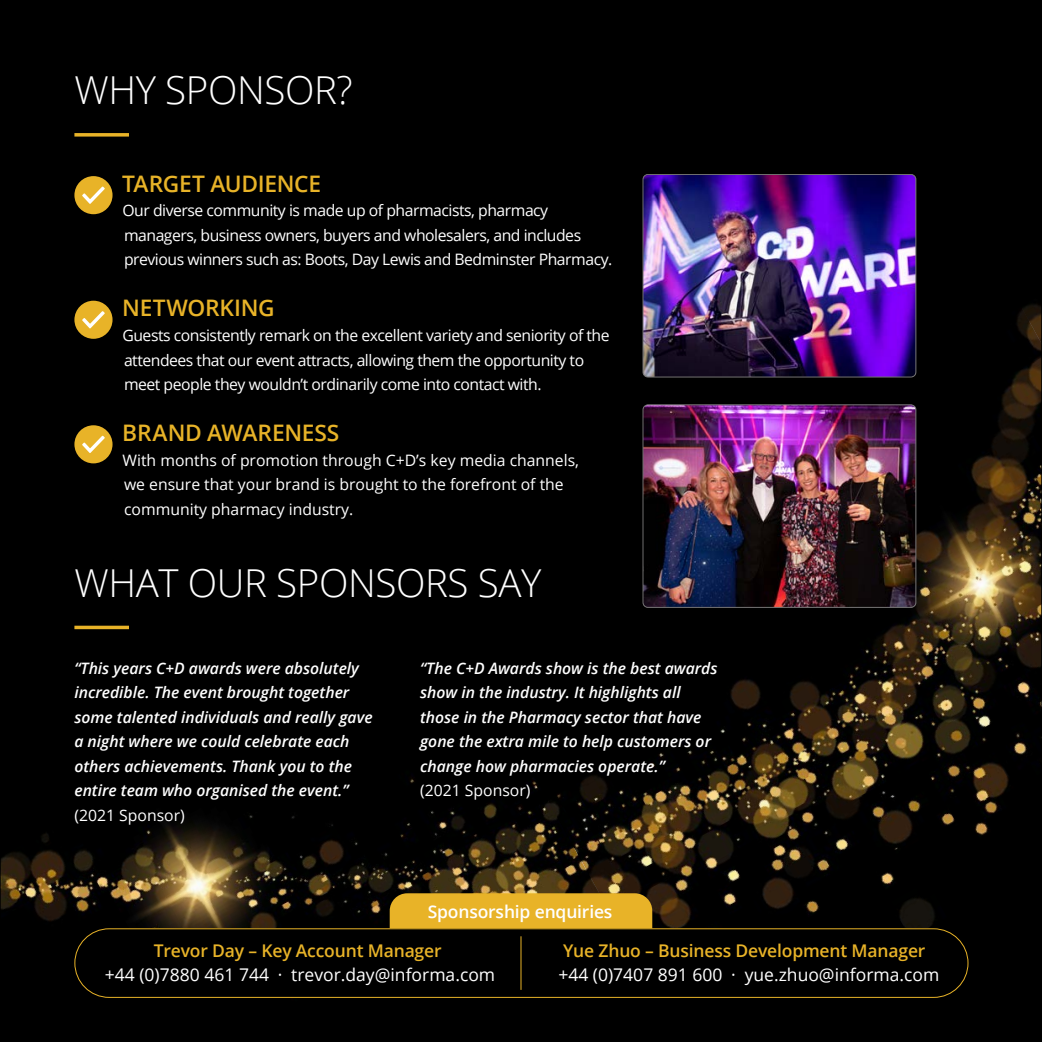
<style>
.page{position:relative;width:1042px;height:1042px;background:#fff}
.page>*{position:absolute;margin:0;border:0;box-sizing:border-box;transform-origin:0 0}
.t1{font:300 38.5px "Open Sans";letter-spacing:-.01em;color:#fff}
.t2{font:600 22.75px "Open Sans";letter-spacing:-.015em;color:#e8b328}
.t3{font:17.5px "Open Sans";color:#fff}
.t4{font:600 17.5px "Open Sans";letter-spacing:-.01em;color:#e8b328}
.t5{font:600 17.5px "Open Sans";letter-spacing:-.01em;color:#fff}
.t6{font:italic 600 15.75px/24.5px "Open Sans";color:#fff}
.t7{font:15.75px/24.5px "Open Sans";letter-spacing:-.03em;color:#fff}
.t8{font:15.75px/24.5px "Open Sans";color:#fff}
</style>
<div class="page">
<div style="left:2px;top:2px;width:113px;height:18px;background:#000"></div>
<div style="left:115px;top:2px;width:874px;height:247px;background:#000"></div>
<div style="left:2px;top:20px;width:416px;height:546px;background:#000"></div>
<div style="left:989px;top:2px;width:51px;height:247px;background:#000"></div>
<img style="left:418px;top:249px;width:622px;height:571px">
<img style="left:2px;top:566px;width:719px;height:474px">
<img style="left:2px;top:883px;width:147px;height:157px">
<img style="left:655px;top:820px;width:385px;height:220px">
<svg style="left:74px;top:133px;width:55px;height:4px"></svg>
<hr style="left:74px;top:626px;width:55px;height:3px;background:#e8b328">
<div style="left:74px;top:176px;width:39px;height:38px;background:#e8b328;border-radius:50%"></div>
<svg style="left:82px;top:186px;width:23px;height:18px"></svg>
<div style="left:74px;top:301px;width:39px;height:38px;background:#e8b328;border-radius:50%"></div>
<svg style="left:82px;top:311px;width:23px;height:17px"></svg>
<div style="left:74px;top:425px;width:39px;height:38px;background:#e8b328;border-radius:50%"></div>
<svg style="left:82px;top:436px;width:23px;height:17px"></svg>
<img style="left:643px;top:174px;width:273px;height:203px">
<div style="left:642px;top:174px;width:274px;height:203px;border:1px solid #706f6f;border-radius:5px"></div>
<img style="left:644px;top:405px;width:272px;height:202px">
<div style="left:642px;top:404px;width:274px;height:204px;border:1px solid #706f6f;border-radius:5px"></div>
<div style="left:74px;top:928px;width:447px;height:68px;background:#000"></div>
<div style="left:521px;top:928px;width:446px;height:68px;background:#000"></div>
<div style="left:74px;top:928px;width:894px;height:70px;border:1px solid #e8b328;border-radius:34px"></div>
<div style="left:390px;top:893px;width:262px;height:35px;background:#e8b328"></div>
<hr style="left:520px;top:936px;width:1px;height:54px;background:#e8b328">
<h1 class="t1" style="left:74px;top:64px;width:280px">WHY SPONSOR?</h1>
<h2 class="t2" style="left:122px;top:168px;width:200px">TARGET AUDIENCE</h2>
<p class="t7" style="left:122px;top:198px;width:491px">Our diverse community is made up of pharmacists, pharmacy managers, business owners, buyers and wholesalers, and includes previous winners such as: Boots, Day Lewis and Bedminster Pharmacy.</p>
<h2 class="t2" style="left:122px;top:293px;width:154px">NETWORKING</h2>
<p class="t7" style="left:122px;top:323px;width:489px">Guests consistently remark on the excellent variety and seniority of the attendees that our event attracts, allowing them the opportunity to meet people they wouldn’t ordinarily come into contact with.</p>
<h2 class="t2" style="left:122px;top:417px;width:219px">BRAND AWARENESS</h2>
<p class="t8" style="left:122px;top:447px;width:458px">With months of promotion through C+D’s key media channels, we ensure that your brand is brought to the forefront of the community pharmacy industry.</p>
<h1 class="t1" style="left:74px;top:556px;width:468px">WHAT OUR SPONSORS SAY</h1>
<p class="t6" style="left:74px;top:655px;width:300px">“This years C+D awards were absolutely incredible. The event brought together some talented individuals and really gave a night where we could celebrate each others achievements. Thank you to the entire team who organised the event.”</p>
<p class="t8" style="left:74px;top:802px;width:112px">(2021 Sponsor)</p>
<p class="t6" style="left:420px;top:655px;width:299px">“The C+D Awards show is the best awards show in the industry. It highlights all those in the Pharmacy sector that have gone the extra mile to help customers or change how pharmacies operate.”</p>
<p class="t8" style="left:420px;top:778px;width:112px">(2021 Sponsor)</p>
<p class="t5" style="left:428px;top:899px;width:186px">Sponsorship enquiries</p>
<p class="t4" style="left:154px;top:938px;width:289px">Trevor Day – Key Account Manager</p>
<p class="t3" style="left:105px;top:963px;width:392px">+44 (0)7880 461 744 · trevor.day@informa.com</p>
<p class="t4" style="left:563px;top:938px;width:364px">Yue Zhuo – Business Development Manager</p>
<p class="t3" style="left:558px;top:963px;width:382px">+44 (0)7407 891 600 · yue.zhuo@informa.com</p>
</div>
